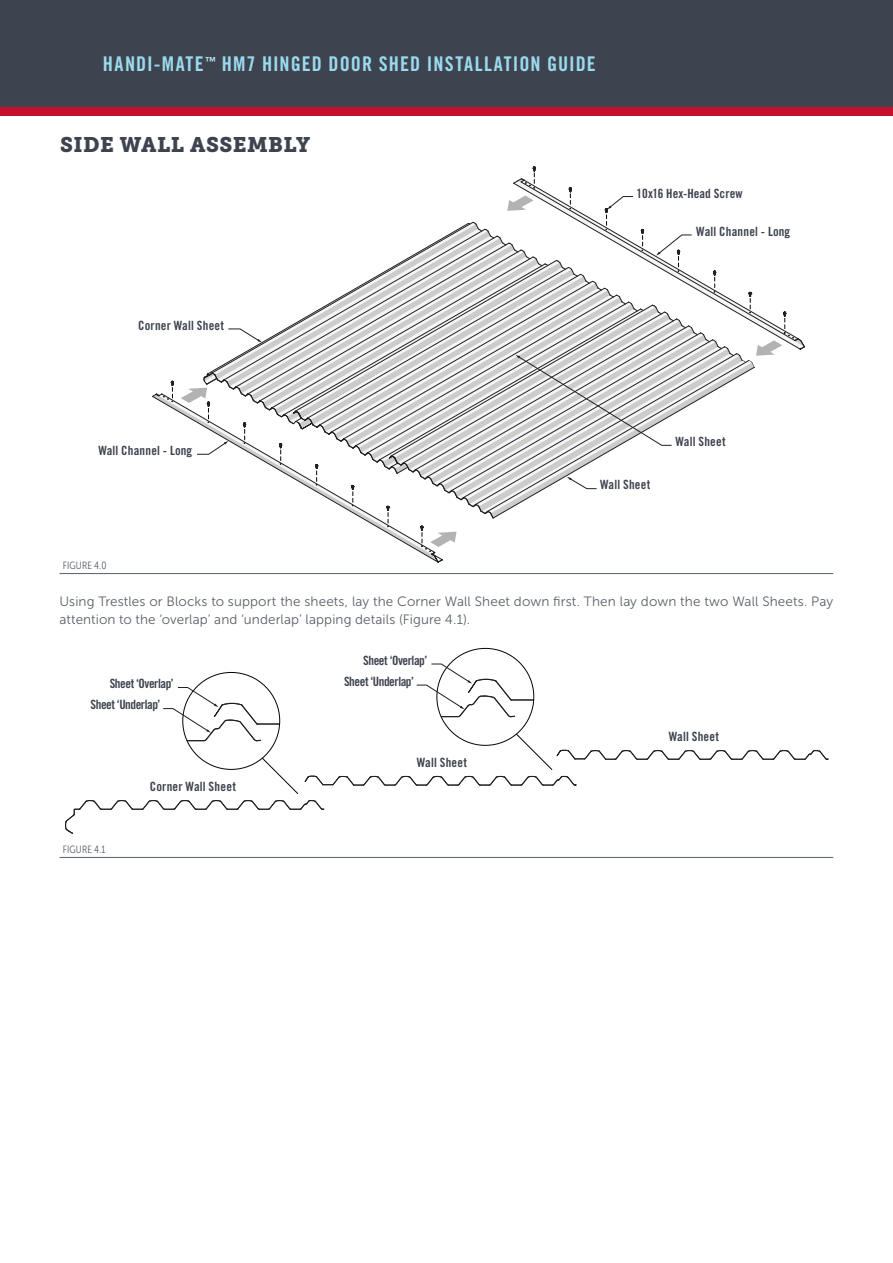
<style>
.page{position:relative;width:893px;height:1263px;background:#fff}
.page>*{position:absolute;margin:0;border:0;box-sizing:border-box;transform-origin:0 0}
.t1{font:21px "Museo Slab 900";letter-spacing:.02em;color:#3e444f}
.t2{font:20.25px "Trade Gothic LT Std Bd Cn 20";letter-spacing:.05em;color:#9bdaee}
.t3{font:13.5px/18px "Museo Sans 300";letter-spacing:.01em;color:#5a616a}
.t4{font:12.75px "Trade Gothic LT Std Bd Cn 20";letter-spacing:.01em;color:#3d424e}
.t5{font:12.75px "Trade Gothic LT Std Bd Cn 20";letter-spacing:-.035em;color:#3d424e}
.t6{font:10.5px "Museo Sans Cond 300";letter-spacing:.02em;color:#595f6a}
</style>
<div class="page">
<div style="left:0;top:0;width:893px;height:107px;background:#3e444f"></div>
<div style="left:0;top:107px;width:893px;height:9px;background:#c3102e"></div>
<svg style="left:65px;top:800px;width:259px;height:34px"></svg>
<svg style="left:516px;top:734px;width:313px;height:36px"></svg>
<svg style="left:304px;top:776px;width:273px;height:10px"></svg>
<svg style="left:262px;top:758px;width:36px;height:36px"></svg>
<svg style="left:163px;top:687px;width:117px;height:54px"></svg>
<svg style="left:416px;top:664px;width:118px;height:53px"></svg>
<svg style="left:152px;top:167px;width:653px;height:396px"></svg>
<hr style="left:60px;top:573px;width:773px;height:1px;background:#595f6a">
<hr style="left:60px;top:857px;width:773px;height:1px;background:#595f6a">
<h2 class="t2" style="left:103px;top:51px;width:494px">HANDI-MATE<sup>™</sup> HM7 HINGED DOOR SHED INSTALLATION GUIDE</h2>
<p class="t1" style="left:60px;top:132px;width:252px">SIDE WALL ASSEMBLY</p>
<p class="t4" style="left:138px;top:317px;width:87px">Corner Wall Sheet</p>
<p class="t4" style="left:98px;top:442px;width:95px">Wall Channel - Long</p>
<p class="t6" style="left:63px;top:559px;width:45px">FIGURE 4.0</p>
<p class="t4" style="left:637px;top:186px;width:108px">10x16 Hex-Head Screw</p>
<p class="t4" style="left:696px;top:223px;width:95px">Wall Channel - Long</p>
<p class="t4" style="left:600px;top:477px;width:52px">Wall Sheet</p>
<p class="t4" style="left:676px;top:433px;width:52px">Wall Sheet</p>
<p class="t3" style="left:59px;top:592px;width:775px">Using Trestles or Blocks to support the sheets, lay the Corner Wall Sheet down first. Then lay down the two Wall Sheets. Pay attention to the ‘overlap’ and ‘underlap’ lapping details (Figure 4.1).</p>
<p class="t5" style="left:363px;top:652px;width:65px">Sheet ‘Overlap’</p>
<p class="t5" style="left:110px;top:676px;width:65px">Sheet ‘Overlap’</p>
<p class="t5" style="left:344px;top:673px;width:71px">Sheet ‘Underlap’</p>
<p class="t5" style="left:91px;top:697px;width:71px">Sheet ‘Underlap’</p>
<p class="t6" style="left:63px;top:843px;width:44px">FIGURE 4.1</p>
<p class="t4" style="left:150px;top:779px;width:88px">Corner Wall Sheet</p>
<p class="t4" style="left:417px;top:754px;width:52px">Wall Sheet</p>
<p class="t4" style="left:669px;top:728px;width:52px">Wall Sheet</p>
</div>
